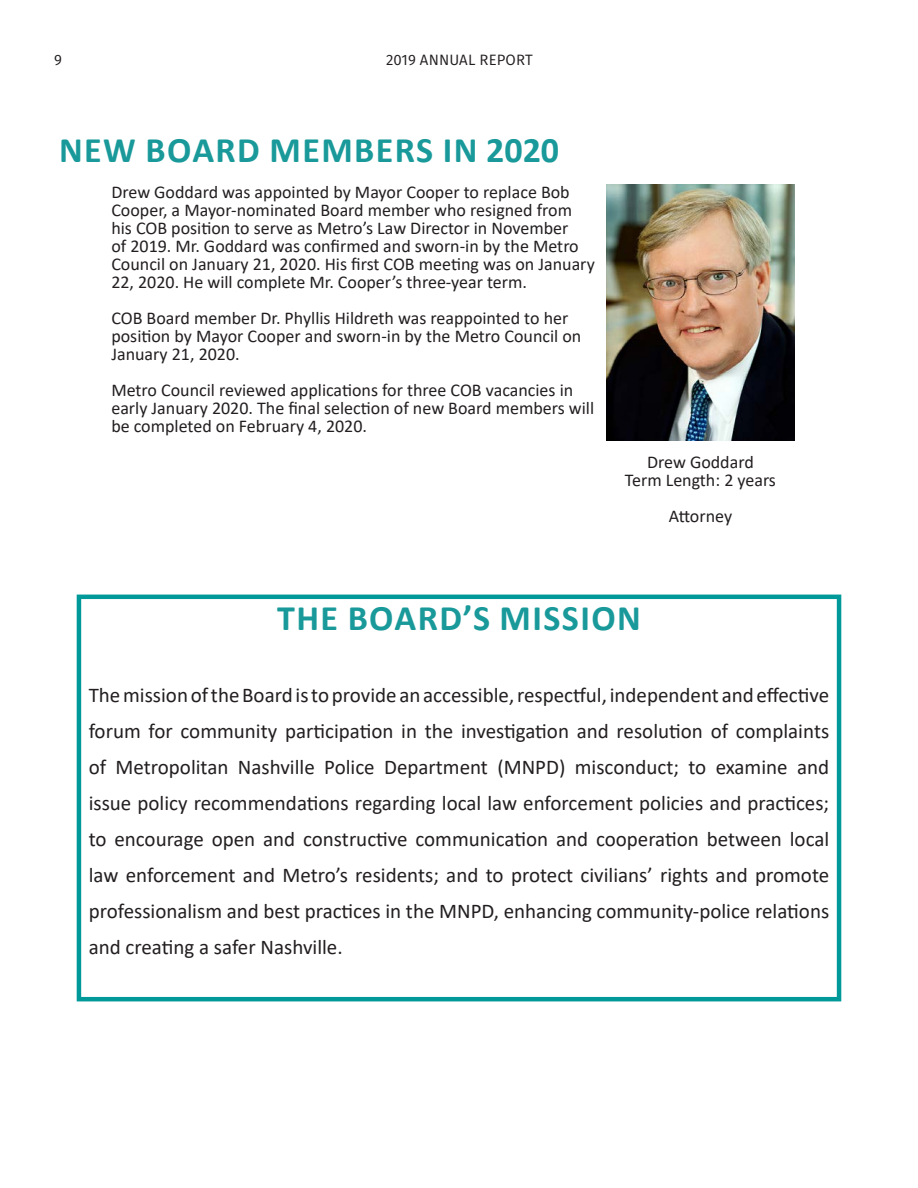
<style>
.page{position:relative;width:918px;height:1188px;background:#fff}
.page>*{position:absolute;margin:0;border:0;box-sizing:border-box;transform-origin:0 0}
.Box_Header_Text{font:700 36px "Calibri";letter-spacing:.04em;color:#19999a}
.Body_Text{font:21px/36px "Calibri";color:#231f20;text-align:justify}
.Body_Text-2{font:18px/18px "Calibri";color:#231f20}
.t1{font:15px "Fira Sans";letter-spacing:.01em;color:#231f20}
</style>
<div class="page">
<img style="left:606px;top:184px;width:189px;height:257px">
<div style="left:77px;top:595px;width:764px;height:406px;border:4px solid #099"></div>
<p class="t1" style="left:54px;top:50px;width:9px">9</p>
<p class="t1" style="left:386px;top:50px;width:148px">2019 ANNUAL REPORT</p>
<p class="Box_Header_Text" style="left:59px;top:125px;width:502px">NEW BOARD MEMBERS IN 2020</p>
<p class="Body_Text-2" style="left:111px;top:183px;width:485px">Drew Goddard was appointed by Mayor Cooper to replace Bob Cooper, a Mayor-nominated Board member who resigned from his COB position to serve as Metro’s Law Director in November<br>of 2019. Mr. Goddard was confirmed and sworn-in by the Metro Council on January 21, 2020. His first COB meeting was on January 22, 2020. He will complete Mr. Cooper’s three-year term.</p>
<p class="Body_Text-2" style="left:111px;top:309px;width:471px">COB Board member Dr. Phyllis Hildreth was reappointed to her position by Mayor Cooper and sworn-in by the Metro Council on<br>January 21, 2020.</p>
<p class="Body_Text-2" style="left:111px;top:381px;width:484px">Metro Council reviewed applications for three COB vacancies in early January 2020. The final selection of new Board members will be completed on February 4, 2020.</p>
<p class="Body_Text-2" style="left:647px;top:453px;width:108px">Drew Goddard</p>
<p class="Body_Text-2" style="left:625px;top:471px;width:153px">Term Length: 2 years</p>
<p class="Body_Text-2" style="left:669px;top:507px;width:65px">Attorney</p>
<p class="Box_Header_Text" style="left:277px;top:593px;width:365px">THE BOARD’S MISSION</p>
<p class="Body_Text" style="left:89px;top:677px;width:742px">The mission of the Board is to provide an accessible, respectful, independent and effective forum for community participation in the investigation and resolution of complaints of Metropolitan Nashville Police Department (MNPD) misconduct; to examine and issue policy recommendations regarding local law enforcement policies and practices; to encourage open and constructive communication and cooperation between local law enforcement and Metro’s residents; and to protect civilians’ rights and promote professionalism and best practices in the MNPD, enhancing community-police relations and creating a safer Nashville.</p>
</div>
